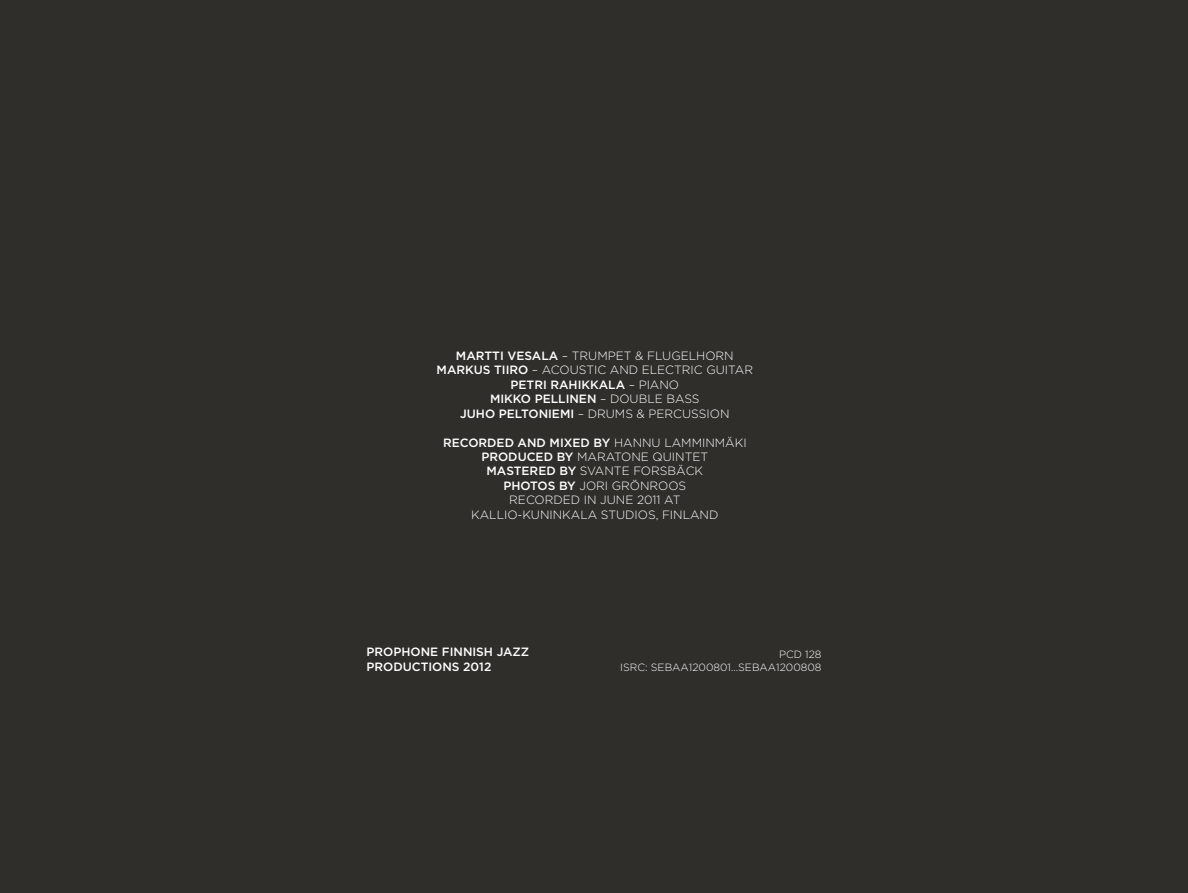
<style>
.page{position:relative;width:1188px;height:893px;background:#302e2a}
.page>*{position:absolute;margin:0;border:0;box-sizing:border-box;transform-origin:0 0}
.t1{font:300 12px "Gotham HTF";color:#fff}
.t2{font:500 12px/14.4px "Gotham HTF";color:#fff}
.t3{font:300 10.5px/12.6px "Gotham HTF";color:#fff;text-align:right}
.s1{font-weight:300}
.s2{font-weight:500}
</style>
<div class="page">
<p class="t2" style="left:456px;top:348px;width:36px">MARTTI</p>
<p class="t2" style="left:507px;top:348px;width:74px">VESALA <span class="s1">– TRUM</span></p>
<p class="t1" style="left:608px;top:349px;width:48px">PET &amp; FLU</p>
<p class="t1" style="left:671px;top:349px;width:19px">GELHORN</p>
<p class="t1" style="left:437px;top:363px;width:214px"><span class="s2">MARKUS TII RO</span> – ACOU STI C AN D ELE</p>
<p class="t1" style="left:665px;top:363px;width:59px">CTRIC GUITAR</p>
<p class="t2" style="left:511px;top:377px;width:9px">PET</p>
<p class="t2" style="left:534px;top:377px;width:25px">RI RAHI</p>
<p class="t1" style="left:582px;top:378px;width:74px"><span class="s2">KKALA</span> – PIANO</p>
<p class="t2" style="left:490px;top:391px;width:84px">MI KKO PELLINEN</p>
<p class="t1" style="left:600px;top:392px;width:101px">– DOU BLE BASS</p>
<p class="t2" style="left:460px;top:406px;width:87px">JUHO PELTONIEMI</p>
<p class="t1" style="left:578px;top:407px;width:29px">– DRUM</p>
<p class="t1" style="left:625px;top:407px;width:89px">S &amp; PERCUSSION</p>
<p class="t2" style="left:443px;top:435px;width:54px">RECORDED</p>
<p class="t2" style="left:518px;top:435px;width:11px">AND</p>
<p class="t2" style="left:550px;top:435px;width:84px">MIXED BY <span class="s1">HANNU</span></p>
<p class="t1" style="left:664px;top:435px;width:18px">LAMMINM</p>
<p class="t1" style="left:725px;top:435px;width:20px">ÄKI</p>
<p class="t2" style="left:481px;top:449px;width:116px">PRODUCED BY <span class="s1">MARATONE</span></p>
<p class="t1" style="left:653px;top:450px;width:19px">QUINTET</p>
<p class="t2" style="left:487px;top:463px;width:118px">MASTERED BY <span class="s1">SVANTE</span></p>
<p class="t1" style="left:633px;top:464px;width:71px">FORSBÄCK</p>
<p class="t2" style="left:503px;top:478px;width:91px">PHOTOS BY <span class="s1">JORI</span></p>
<p class="t1" style="left:612px;top:479px;width:39px">GRÖNROO</p>
<p class="t1" style="left:679px;top:479px;width:9px">S</p>
<p class="t1" style="left:509px;top:493px;width:107px">RECORDED IN JUNE</p>
<p class="t1" style="left:637px;top:493px;width:36px">2011 AT</p>
<p class="t1" style="left:471px;top:507px;width:9px">KALLIO</p>
<p class="t1" style="left:518px;top:507px;width:14px">-KUNIN</p>
<p class="t1" style="left:562px;top:507px;width:19px">KALA</p>
<p class="t1" style="left:601px;top:507px;width:9px">STU</p>
<p class="t1" style="left:625px;top:507px;width:54px">DIOS, FINLAN</p>
<p class="t1" style="left:709px;top:507px;width:11px">D</p>
<p class="t2" style="left:367px;top:644px;width:91px">PROPHONE FINNI</p>
<p class="t2" style="left:367px;top:644px;width:164px;text-indent:110px">SH JAZZ<br>PRODUCTIONS 2012</p>
<p class="t3" style="left:779px;top:648px;width:9px">PCD</p>
<p class="t3" style="left:620px;top:648px;width:203px">128<br>ISRC: SEBAA1200801...SEBAA1200808</p>
</div>
